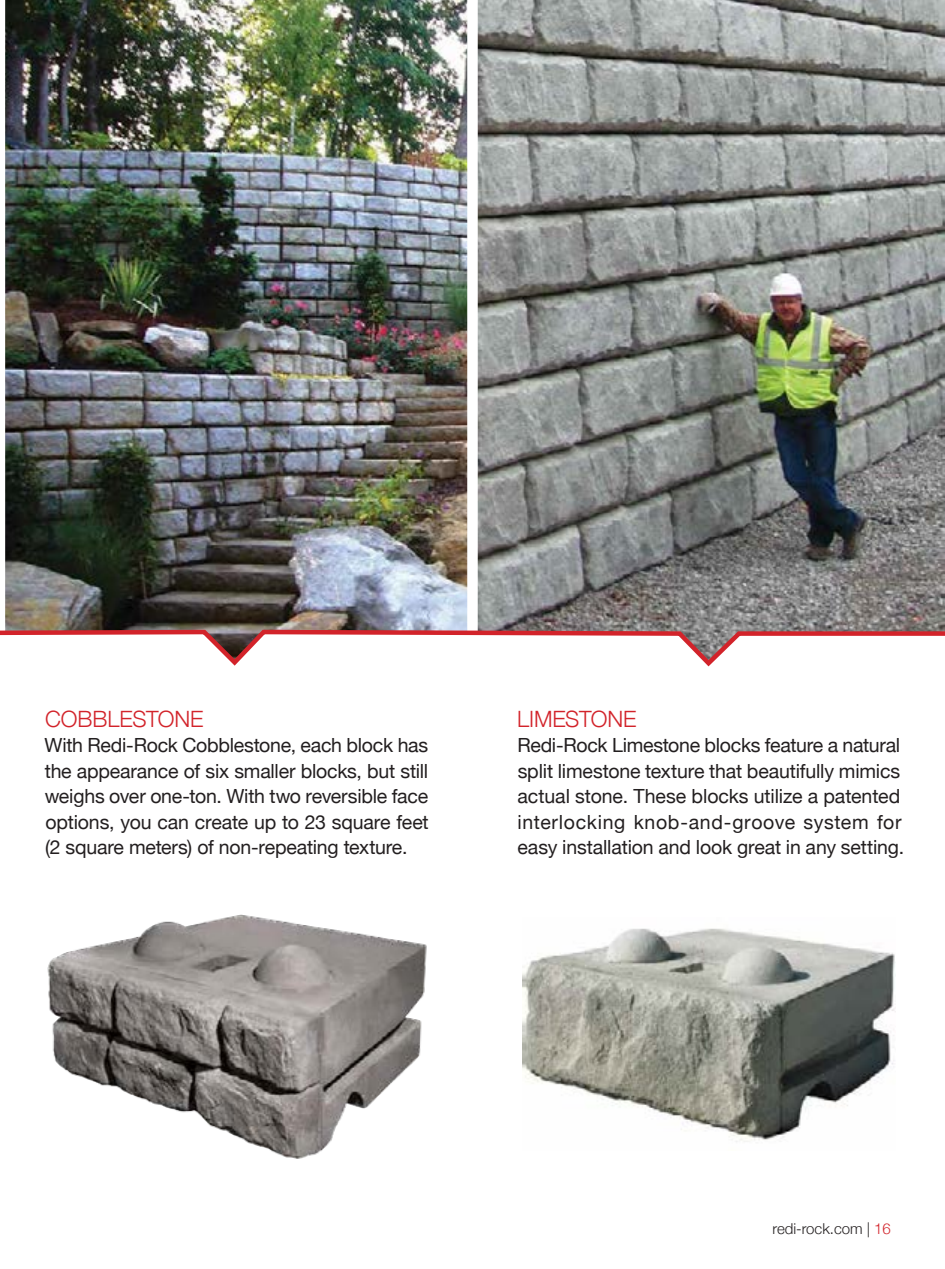
<style>
.page{position:relative;width:945px;height:1269px;background:#fff}
.page>*{position:absolute;margin:0;border:0;box-sizing:border-box;transform-origin:0 0}
.t1{font:300 22.5px "Helvetica Neue";letter-spacing:-.005em;color:#d2232a}
.t2{font:19.5px/25.5px "Helvetica Neue";letter-spacing:-.01em;color:#231f20;text-align:justify}
.t3{font:300 15px "Helvetica Neue";color:#231f20}
.s1{color:#d2232a}
</style>
<div class="page">
<img style="left:5px;top:0;width:940px;height:628px">
<img style="left:47px;top:914px;width:380px;height:245px">
<img style="left:522px;top:928px;width:374px;height:214px">
<div style="left:467px;top:0;width:11px;height:648px;background:#fff"></div>
<svg style="left:0;top:628px;width:945px;height:39px"></svg>
<p class="t1" style="left:45px;top:701px;width:160px">COBBLESTONE</p>
<p class="t2" style="left:45px;top:734px;width:386px">With Redi-Rock Cobblestone, each block has the appearance of six smaller blocks, but still weighs over one-ton. With two reversible face options, you can create up to 23 square feet (2 square meters) of non-repeating texture.</p>
<p class="t1" style="left:517px;top:701px;width:121px">LIMESTONE</p>
<p class="t2" style="left:517px;top:734px;width:388px;text-align:left">Redi-Rock Limestone blocks feature a natural split limestone texture that beautifully mimics actual stone. These blocks utilize a patented interlocking knob-and-groove system for easy installation and look great in any setting.</p>
<p class="t3" style="left:773px;top:1217px;width:120px">redi-rock.com | <span class="s1">16</span></p>
</div>
